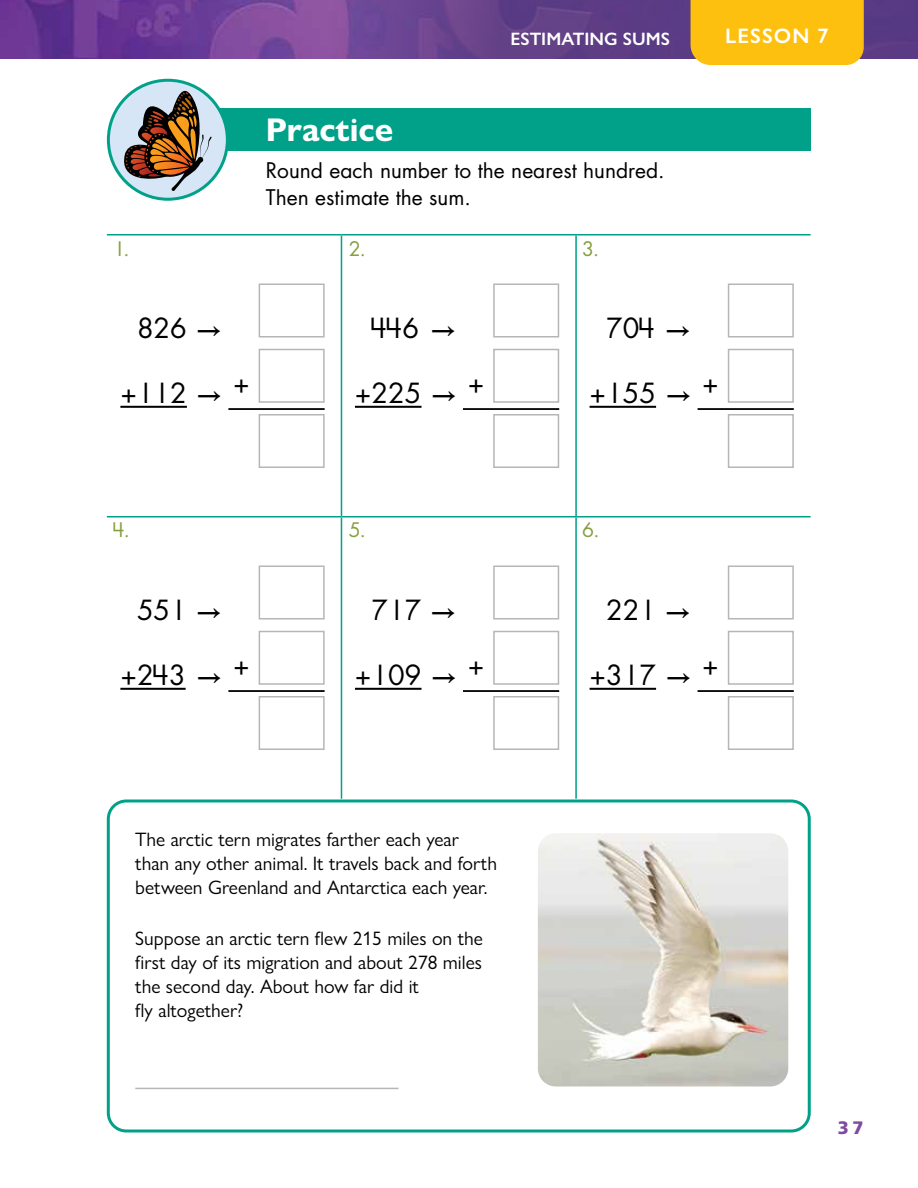
<style>
.page{position:relative;width:918px;height:1188px;background:#fff}
.page>*{position:absolute;margin:0;border:0;box-sizing:border-box;transform-origin:0 0}
.t1{font:700 33px "Gill Sans Nova";color:#fff}
.t2{font:27px "Futura Modified";color:#000}
.t3{font:21px/27px "Futura Modified";color:#000}
.t4{font:600 21px "Gill Sans Nova";letter-spacing:.05em;color:#fff}
.t5{font:19.5px/24px "Gill Sans Nova";color:#000}
.t6{font:19.5px "Futura Modified";color:#869f3f}
.t7{font:600 18px "Gill Sans Nova";color:#fff}
.t8{font:900 18px "Frutiger";color:#814b9d}
.s1{font-family:"Gill Sans Nova"}
</style>
<div class="page">
<div style="left:174px;top:108px;width:637px;height:43px;background:#00a188"></div>
<svg style="left:108px;top:80px;width:119px;height:119px;background:#badde7"></svg>
<svg style="left:119px;top:84px;width:93px;height:107px;background:#9c9285"></svg>
<div style="left:107px;top:79px;width:122px;height:122px;border:3px solid #00a188;border-radius:50%"></div>
<div style="left:107px;top:800px;width:704px;height:332px;border:3px solid #00a188;border-radius:18px"></div>
<hr style="left:135px;top:1088px;width:263px;height:1px;background:#b4b6b8">
<img style="left:538px;top:833px;width:250px;height:253px">
<hr style="left:107px;top:234px;width:234px;height:2px;background:#00a188">
<hr style="left:341px;top:234px;width:235px;height:2px;background:#00a188">
<hr style="left:341px;top:236px;width:1px;height:280px;background:#00a188">
<hr style="left:576px;top:234px;width:235px;height:2px;background:#00a188">
<hr style="left:575px;top:236px;width:2px;height:280px;background:#00a188">
<hr style="left:341px;top:518px;width:1px;height:281px;background:#00a188">
<hr style="left:575px;top:518px;width:2px;height:281px;background:#00a188">
<hr style="left:107px;top:516px;width:234px;height:2px;background:#00a188">
<hr style="left:341px;top:516px;width:235px;height:2px;background:#00a188">
<hr style="left:576px;top:516px;width:235px;height:2px;background:#00a188">
<hr style="left:120px;top:406px;width:67px;height:2px;background:#000">
<div style="left:259px;top:284px;width:66px;height:54px;border:2px solid #b4b6b8"></div>
<div style="left:259px;top:349px;width:66px;height:54px;border:2px solid #b4b6b8"></div>
<div style="left:259px;top:414px;width:66px;height:54px;border:2px solid #b4b6b8"></div>
<hr style="left:228px;top:408px;width:97px;height:2px;background:#000">
<hr style="left:355px;top:406px;width:67px;height:2px;background:#000">
<div style="left:493px;top:284px;width:66px;height:54px;border:2px solid #b4b6b8"></div>
<div style="left:493px;top:349px;width:66px;height:54px;border:2px solid #b4b6b8"></div>
<div style="left:493px;top:414px;width:66px;height:54px;border:2px solid #b4b6b8"></div>
<hr style="left:463px;top:408px;width:96px;height:2px;background:#000">
<hr style="left:590px;top:406px;width:66px;height:2px;background:#000">
<div style="left:728px;top:284px;width:66px;height:54px;border:2px solid #b4b6b8"></div>
<div style="left:728px;top:349px;width:66px;height:54px;border:2px solid #b4b6b8"></div>
<div style="left:728px;top:414px;width:66px;height:54px;border:2px solid #b4b6b8"></div>
<hr style="left:698px;top:408px;width:96px;height:2px;background:#000">
<hr style="left:120px;top:688px;width:66px;height:2px;background:#000">
<div style="left:259px;top:566px;width:66px;height:54px;border:2px solid #b4b6b8"></div>
<div style="left:259px;top:631px;width:66px;height:54px;border:2px solid #b4b6b8"></div>
<div style="left:259px;top:696px;width:66px;height:54px;border:2px solid #b4b6b8"></div>
<hr style="left:228px;top:690px;width:97px;height:2px;background:#000">
<hr style="left:355px;top:688px;width:67px;height:2px;background:#000">
<div style="left:493px;top:566px;width:66px;height:54px;border:2px solid #b4b6b8"></div>
<div style="left:493px;top:631px;width:66px;height:54px;border:2px solid #b4b6b8"></div>
<div style="left:493px;top:696px;width:66px;height:54px;border:2px solid #b4b6b8"></div>
<hr style="left:463px;top:690px;width:96px;height:2px;background:#000">
<hr style="left:590px;top:688px;width:66px;height:2px;background:#000">
<div style="left:728px;top:566px;width:66px;height:54px;border:2px solid #b4b6b8"></div>
<div style="left:728px;top:631px;width:66px;height:54px;border:2px solid #b4b6b8"></div>
<div style="left:728px;top:696px;width:66px;height:54px;border:2px solid #b4b6b8"></div>
<hr style="left:698px;top:690px;width:96px;height:2px;background:#000">
<img style="left:0;top:0;width:330px;height:59px">
<svg style="left:330px;top:0;width:588px;height:59px;background:#64418a"></svg>
<div style="left:691px;top:0;width:173px;height:65px;background:#fec00f"></div>
<p class="t7" style="left:510px;top:28px;width:161px">ESTIMATING SUMS</p>
<p class="t4" style="left:725px;top:23px;width:105px">LESSON 7</p>
<p class="t6" style="left:114px;top:235px;width:18px">1.</p>
<h1 class="t1" style="left:266px;top:110px;width:129px">Practice</h1>
<p class="t3" style="left:266px;top:157px;width:400px">Round each number to the nearest hundred.<br>Then estimate the sum.</p>
<p class="t6" style="left:349px;top:235px;width:19px">2.</p>
<p class="t6" style="left:582px;top:235px;width:19px">3.</p>
<h2 class="t2" style="left:137px;top:309px;width:87px">826 <span class="s1">→</span></h2>
<h2 class="t2" style="left:120px;top:374px;width:131px">+112 <span class="s1">→</span> +</h2>
<h2 class="t2" style="left:372px;top:309px;width:87px">446 <span class="s1">→</span></h2>
<h2 class="t2" style="left:355px;top:374px;width:131px">+225 <span class="s1">→</span> +</h2>
<h2 class="t2" style="left:606px;top:309px;width:87px">704 <span class="s1">→</span></h2>
<h2 class="t2" style="left:590px;top:374px;width:131px">+155 <span class="s1">→</span> +</h2>
<p class="t6" style="left:114px;top:517px;width:18px">4.</p>
<p class="t6" style="left:349px;top:517px;width:18px">5.</p>
<p class="t6" style="left:582px;top:517px;width:19px">6.</p>
<h2 class="t2" style="left:137px;top:591px;width:87px">551 <span class="s1">→</span></h2>
<h2 class="t2" style="left:372px;top:591px;width:87px">717 <span class="s1">→</span></h2>
<h2 class="t2" style="left:606px;top:591px;width:87px">221 <span class="s1">→</span></h2>
<h2 class="t2" style="left:120px;top:656px;width:131px">+243 <span class="s1">→</span> +</h2>
<h2 class="t2" style="left:355px;top:656px;width:131px">+109 <span class="s1">→</span> +</h2>
<h2 class="t2" style="left:590px;top:656px;width:131px">+317 <span class="s1">→</span> +</h2>
<p class="t5" style="left:135px;top:827px;width:363px">The arctic tern migrates farther each year than any other animal. It travels back and forth between Greenland and Antarctica each year.</p>
<p class="t5" style="left:135px;top:926px;width:349px">Suppose an arctic tern flew 215 miles on the first day of its migration and about 278 miles the second day. About how far did it<br>fly altogether?</p>
<p class="t8" style="left:838px;top:1117px;width:27px">37</p>
</div>
